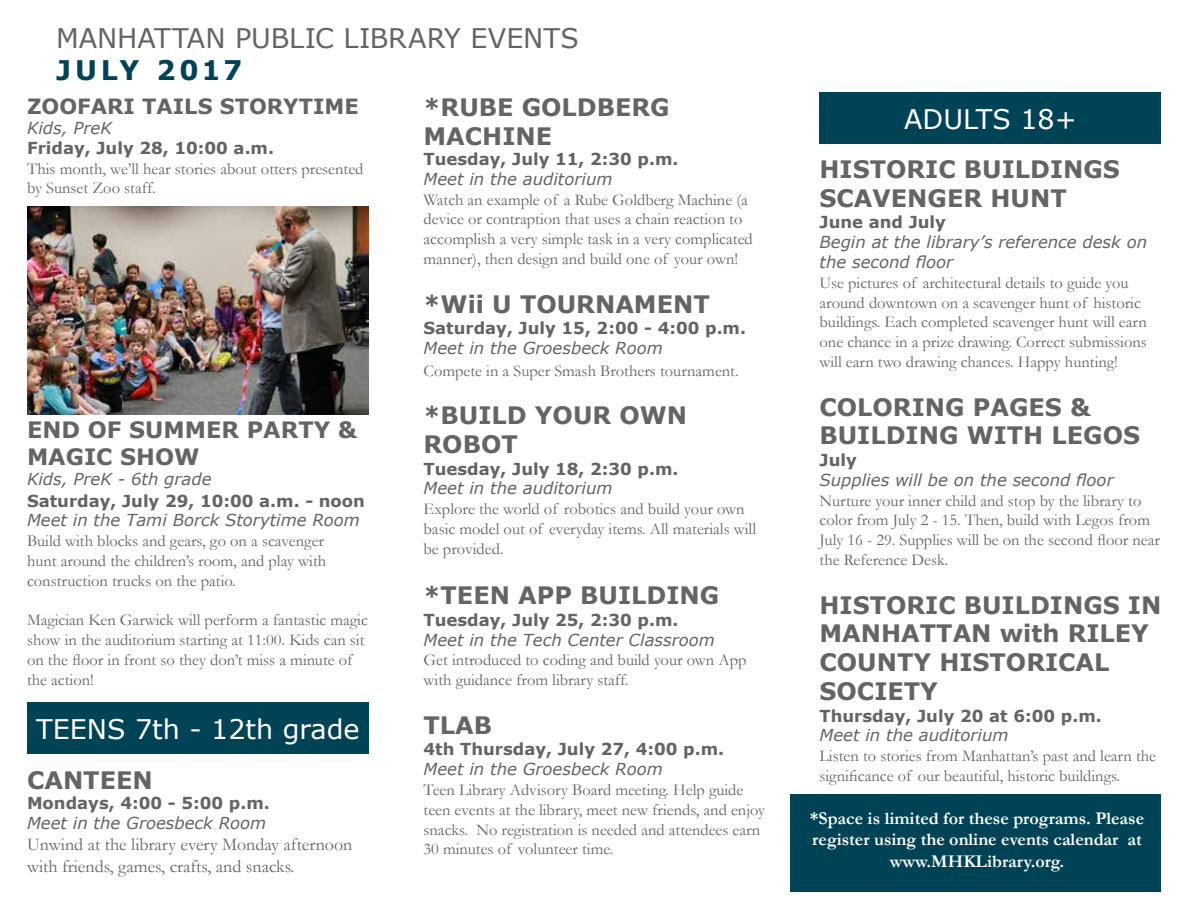
<style>
.page{position:relative;width:1188px;height:918px;background:#fff}
.page>*{position:absolute;margin:0;border:0;box-sizing:border-box;transform-origin:0 0}
.t1{font:27px "Verdana";color:#636466}
.t2{font:27px "Verdana";color:#fff}
.t3{font:700 27px "Verdana";letter-spacing:.12em;color:#004357}
.t4{font:700 24px/28.8px "Verdana";color:#636466}
.t5{font:700 22.5px/27px "Verdana";color:#636466}
.t6{font:700 21px "Verdana";color:#636466}
.t7{font:700 18px/21.6px "Garamond";color:#fff;text-align:center}
.t8{font:18px/21.6px "Garamond";color:#636466}
.t9{font:16.5px/19.8px "Garamond";color:#636466}
.t10{font:italic 16.5px/19.8px "Verdana";color:#636466}
.t11{font:700 16.5px "Verdana";color:#636466}
</style>
<div class="page">
<div style="left:819px;top:92px;width:342px;height:51px;background:#004357"></div>
<div style="left:27px;top:702px;width:342px;height:51px;background:#004357"></div>
<div style="left:791px;top:794px;width:370px;height:97px;background:#004357"></div>
<img style="left:27px;top:207px;width:342px;height:207px">
<h1 class="t1" style="left:56px;top:19px;width:524px">MANHATTAN PUBLIC LIBRARY EVENTS</h1>
<h1 class="t3" style="left:56px;top:51px;width:188px">JULY 2017</h1>
<p class="t6" style="left:27px;top:92px;width:333px">ZOOFARI TAILS STORYTIME</p>
<p class="t10" style="left:27px;top:118px;width:86px">Kids, PreK</p>
<p class="t11" style="left:27px;top:136px;width:249px">Friday, July 28, 10:00 a.m.</p>
<p class="t9" style="left:27px;top:158px;width:338px">This month, we’ll hear stories about otters presented by Sunset Zoo staff.</p>
<h2 class="t4" style="left:424px;top:93px;width:248px">*RUBE GOLDBERG<br>MACHINE</h2>
<p class="t11" style="left:424px;top:147px;width:257px">Tuesday, July 11, 2:30 p.m.</p>
<p class="t10" style="left:424px;top:169px;width:190px">Meet in the auditorium</p>
<p class="t9" style="left:424px;top:189px;width:331px">Watch an example of a Rube Goldberg Machine (a device or contraption that uses a chain reaction to accomplish a very simple task in a very complicated manner), then design and build one of your own!</p>
<h2 class="t4" style="left:424px;top:289px;width:288px">*Wii U TOURNAMENT</h2>
<p class="t11" style="left:424px;top:317px;width:324px">Saturday, July 15, 2:00 - 4:00 p.m.</p>
<p class="t10" style="left:424px;top:338px;width:241px">Meet in the Groesbeck Room</p>
<p class="t9" style="left:424px;top:360px;width:317px">Compete in a Super Smash Brothers tournament.</p>
<h2 class="t4" style="left:424px;top:401px;width:265px">*BUILD YOUR OWN<br>ROBOT</h2>
<p class="t11" style="left:424px;top:457px;width:257px">Tuesday, July 18, 2:30 p.m.</p>
<p class="t10" style="left:424px;top:478px;width:190px">Meet in the auditorium</p>
<p class="t9" style="left:424px;top:499px;width:334px">Explore the world of robotics and build your own basic model out of everyday items. All materials will be provided.</p>
<h2 class="t4" style="left:424px;top:581px;width:297px">*TEEN APP BUILDING</h2>
<p class="t11" style="left:424px;top:608px;width:257px">Tuesday, July 25, 2:30 p.m.</p>
<p class="t10" style="left:424px;top:630px;width:293px">Meet in the Tech Center Classroom</p>
<p class="t9" style="left:424px;top:650px;width:324px">Get introduced to coding and build your own App with guidance from library staff.</p>
<h2 class="t4" style="left:424px;top:710px;width:70px">TLAB</h2>
<p class="t11" style="left:424px;top:738px;width:302px">4th Thursday, July 27, 4:00 p.m.</p>
<p class="t10" style="left:424px;top:759px;width:241px">Meet in the Groesbeck Room</p>
<p class="t9" style="left:424px;top:780px;width:343px">Teen Library Advisory Board meeting. Help guide teen events at the library, meet new friends, and enjoy snacks. No registration is needed and attendees earn 30 minutes of volunteer time.</p>
<h3 class="t5" style="left:27px;top:416px;width:332px">END OF SUMMER PARTY &amp;<br>MAGIC SHOW</h3>
<p class="t10" style="left:27px;top:469px;width:186px">Kids, PreK - 6th grade</p>
<p class="t11" style="left:27px;top:489px;width:340px">Saturday, July 29, 10:00 a.m. - noon</p>
<p class="t10" style="left:27px;top:510px;width:335px">Meet in the Tami Borck Storytime Room</p>
<p class="t9" style="left:27px;top:531px;width:301px">Build with blocks and gears, go on a scavenger hunt around the children’s room, and play with construction trucks on the patio.</p>
<p class="t9" style="left:27px;top:610px;width:342px">Magician Ken Garwick will perform a fantastic magic show in the auditorium starting at 11:00. Kids can sit on the floor in front so they don’t miss a minute of the action!</p>
<h1 class="t2" style="left:36px;top:710px;width:325px">TEENS 7th - 12th grade</h1>
<h2 class="t4" style="left:27px;top:765px;width:127px">CANTEEN</h2>
<p class="t11" style="left:27px;top:791px;width:244px">Mondays, 4:00 - 5:00 p.m.</p>
<p class="t10" style="left:27px;top:813px;width:241px">Meet in the Groesbeck Room</p>
<p class="t8" style="left:27px;top:833px;width:327px">Unwind at the library every Monday afternoon with friends, games, crafts, and snacks.</p>
<h1 class="t2" style="left:904px;top:101px;width:174px">ADULTS 18+</h1>
<h2 class="t4" style="left:820px;top:154px;width:302px">HISTORIC BUILDINGS<br>SCAVENGER HUNT</h2>
<p class="t11" style="left:820px;top:211px;width:128px">June and July</p>
<p class="t10" style="left:820px;top:232px;width:329px">Begin at the library’s reference desk on the second floor</p>
<p class="t9" style="left:820px;top:272px;width:329px">Use pictures of architectural details to guide you around downtown on a scavenger hunt of historic buildings. Each completed scavenger hunt will earn one chance in a prize drawing. Correct submissions will earn two drawing chances. Happy hunting!</p>
<h2 class="t4" style="left:820px;top:392px;width:322px">COLORING PAGES &amp;<br>BUILDING WITH LEGOS</h2>
<p class="t11" style="left:820px;top:448px;width:39px">July</p>
<p class="t10" style="left:820px;top:470px;width:296px">Supplies will be on the second floor</p>
<p class="t9" style="left:820px;top:490px;width:342px">Nurture your inner child and stop by the library to color from July 2 - 15. Then, build with Legos from July 16 - 29. Supplies will be on the second floor near the Reference Desk.</p>
<h2 class="t4" style="left:820px;top:590px;width:343px">HISTORIC BUILDINGS IN<br>MANHATTAN with RILEY<br>COUNTY HISTORICAL<br>SOCIETY</h2>
<p class="t11" style="left:820px;top:704px;width:284px">Thursday, July 20 at 6:00 p.m.</p>
<p class="t10" style="left:820px;top:725px;width:190px">Meet in the auditorium</p>
<p class="t9" style="left:820px;top:746px;width:338px">Listen to stories from Manhattan’s past and learn the significance of our beautiful, historic buildings.</p>
<p class="t7" style="left:810px;top:807px;width:336px">*Space is limited for these programs. Please register using the online events calendar at www.MHKLibrary.org.</p>
</div>
